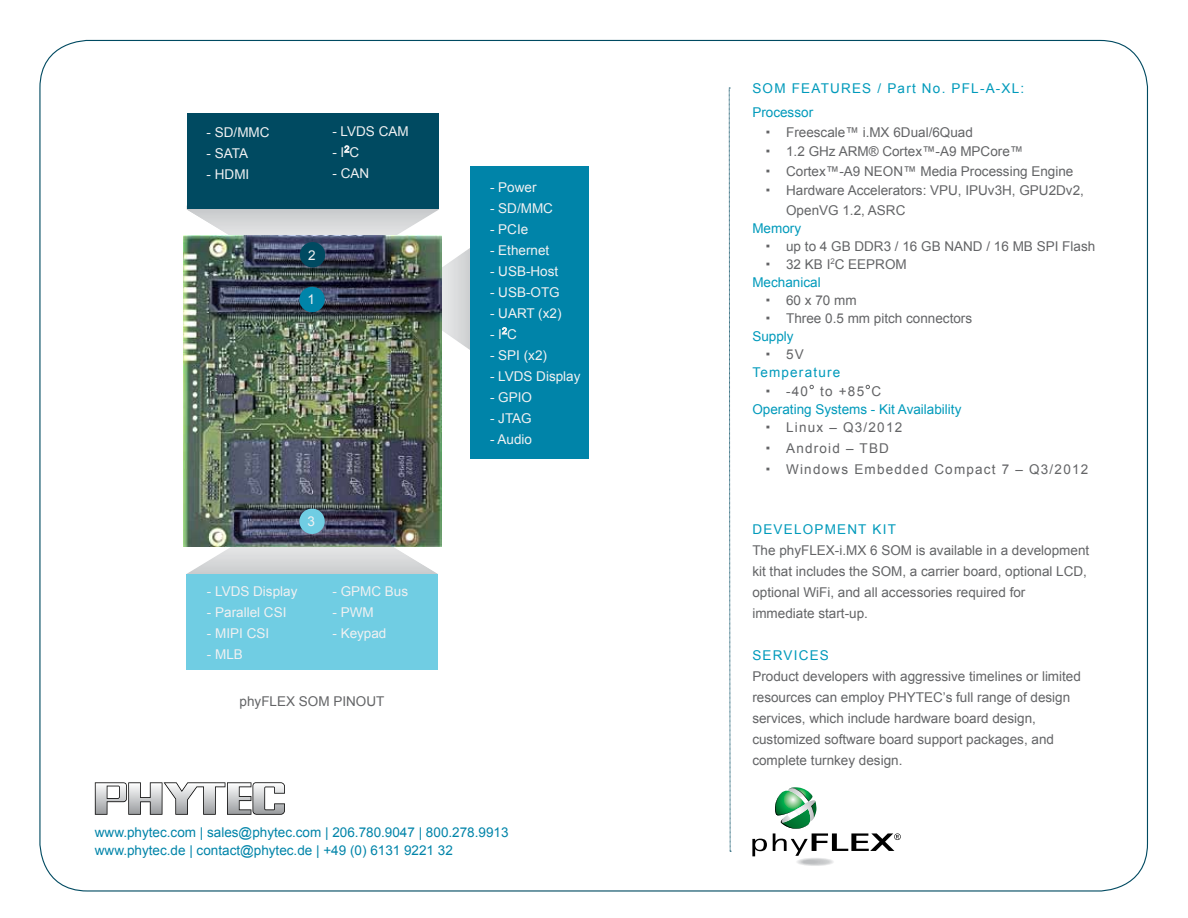
<style>
.page{position:relative;width:1188px;height:918px;background:#fff}
.page>*{position:absolute;margin:0;border:0;box-sizing:border-box;transform-origin:0 0}
.t1{font:13.5px/21px "Arial";color:#636466}
.t2{font:13.5px "Arial";color:#f1f1f2}
.t3{font:13.5px/18.6px "Arial";color:#0084a9}
.t4{font:13.5px/24.8px "Arial";letter-spacing:.09em;color:#009abb}
.t5{font:13.5px/21px "Arial";letter-spacing:.09em;color:#636466}
.t6{font:13.5px "Arial";color:#009abb}
.s1{font-weight:900}
</style>
<div class="page">
<svg style="left:729px;top:88px;width:2px;height:764px"></svg>
<svg style="left:95px;top:782px;width:190px;height:33px"></svg>
<svg style="left:187px;top:547px;width:251px;height:28px"></svg>
<div style="left:186px;top:575px;width:252px;height:95px;background:#70cde3"></div>
<div style="left:187px;top:114px;width:251px;height:95px;background:#004a61"></div>
<svg style="left:752px;top:839px;width:15px;height:17px"></svg>
<div style="left:796px;top:858px;width:38px;height:8px;background:#f6f6f6;border-radius:50%"></div>
<div style="left:797px;top:858px;width:36px;height:8px;background:#efeff0;border-radius:50%"></div>
<div style="left:798px;top:858px;width:35px;height:8px;background:#e4e4e5;border-radius:50%"></div>
<div style="left:799px;top:859px;width:32px;height:6px;background:#e0e1e2;border-radius:50%"></div>
<div style="left:800px;top:859px;width:31px;height:6px;background:#dcddde;border-radius:50%"></div>
<div style="left:800px;top:859px;width:30px;height:6px;background:#d7d9da;border-radius:50%"></div>
<div style="left:801px;top:859px;width:28px;height:6px;background:#cacccd;border-radius:50%"></div>
<hr style="left:803px;top:860px;width:20px;height:4px;background:#c7c8ca;border-radius:50%">
<hr style="left:803px;top:860px;width:18px;height:4px;background:#bdbfc1;border-radius:50%">
<svg style="left:773px;top:787px;width:128px;height:74px"></svg>
<svg style="left:187px;top:206px;width:283px;height:147px"></svg>
<div style="left:470px;top:166px;width:119px;height:293px;background:#0084a9"></div>
<svg style="left:501px;top:327px;width:6px;height:8px"></svg>
<svg style="left:344px;top:146px;width:5px;height:7px"></svg>
<img style="left:184px;top:236px;width:257px;height:311px">
<div style="left:299px;top:509px;width:26px;height:25px;background:#70cde3;border-radius:50%"></div>
<div style="left:299px;top:287px;width:26px;height:25px;background:#0084a9;border-radius:50%"></div>
<div style="left:300px;top:242px;width:25px;height:25px;background:#004a61;border-radius:50%"></div>
<svg style="left:809px;top:384px;width:5px;height:5px"></svg>
<svg style="left:865px;top:384px;width:5px;height:5px"></svg>
<p class="t2" style="left:207px;top:123px;width:64px">- SD/MMC</p>
<p class="t2" style="left:207px;top:144px;width:43px">- SATA</p>
<p class="t2" style="left:207px;top:165px;width:44px">- HDMI</p>
<p class="t2" style="left:332px;top:122px;width:78px">- LVDS CAM</p>
<p class="t2" style="left:332px;top:143px;width:28px">- I<sup>2</sup>C</p>
<p class="t2" style="left:332px;top:164px;width:38px">- CAN</p>
<p class="t2" style="left:308px;top:246px;width:9px">2</p>
<p class="t2" style="left:308px;top:291px;width:9px">1</p>
<p class="t2" style="left:308px;top:513px;width:9px">3</p>
<p class="t2" style="left:207px;top:582px;width:92px">- LVDS Display</p>
<p class="t2" style="left:207px;top:603px;width:81px">- Parallel CSI</p>
<p class="t2" style="left:207px;top:624px;width:64px">- MIPI CSI</p>
<p class="t2" style="left:207px;top:645px;width:38px">- MLB</p>
<p class="t2" style="left:332px;top:582px;width:77px">- GPMC Bus</p>
<p class="t2" style="left:332px;top:603px;width:43px">- PWM</p>
<p class="t2" style="left:332px;top:624px;width:56px">- Keypad</p>
<p class="t1" style="left:240px;top:691px;width:146px">phyFLEX SOM PINOUT</p>
<p class="t2" style="left:490px;top:178px;width:48px">- Power</p>
<p class="t2" style="left:490px;top:199px;width:64px">- SD/MMC</p>
<p class="t2" style="left:490px;top:220px;width:40px">- PCIe</p>
<p class="t2" style="left:490px;top:241px;width:61px">- Ethernet</p>
<p class="t2" style="left:490px;top:262px;width:70px">- USB-Host</p>
<p class="t2" style="left:490px;top:283px;width:71px">- USB-OTG</p>
<p class="t2" style="left:490px;top:304px;width:73px">- UART (x2)</p>
<p class="t2" style="left:490px;top:325px;width:28px">- I<sup>2</sup>C</p>
<p class="t2" style="left:490px;top:346px;width:59px">- SPI (x2)</p>
<p class="t2" style="left:490px;top:367px;width:92px">- LVDS Display</p>
<p class="t2" style="left:490px;top:388px;width:44px">- GPIO</p>
<p class="t2" style="left:490px;top:409px;width:43px">- JTAG</p>
<p class="t2" style="left:490px;top:430px;width:44px">- Audio</p>
<p class="t3" style="left:95px;top:823px;width:415px">www.phytec.com | sales@phytec.com | 206.780.9047 | 800.278.9913 www.phytec.de | contact@phytec.de | +49 (0) 6131 9221 32</p>
<p class="t4" style="left:752px;top:76px;width:273px">SOM FEATURES / Part No. PFL-A-XL:<br>Processor</p>
<p class="t1" style="left:766px;top:122px;width:209px"><span class="s1">∙</span> Freescale™ i.MX 6Dual/6Quad</p>
<p class="t1" style="left:766px;top:141px;width:259px"><span class="s1">∙</span> 1.2 GHz ARM® Cortex™-A9 MPCore™</p>
<p class="t1" style="left:766px;top:161px;width:309px"><span class="s1">∙</span> Cortex™-A9 NEON™ Media Processing Engine</p>
<p class="t1" style="left:766px;top:180px;width:320px"><span class="s1">∙</span> Hardware Accelerators: VPU, IPUv3H, GPU2Dv2,</p>
<p class="t1" style="left:786px;top:200px;width:121px">OpenVG 1.2, ASRC</p>
<p class="t6" style="left:752px;top:219px;width:50px">Memory</p>
<p class="t1" style="left:766px;top:236px;width:331px"><span class="s1">∙</span> up to 4 GB DDR3 / 16 GB NAND / 16 MB SPI Flash</p>
<p class="t1" style="left:766px;top:254px;width:142px"><span class="s1">∙</span> 32 KB I<sup>2</sup>C EEPROM</p>
<p class="t6" style="left:752px;top:273px;width:70px">Mechanical</p>
<p class="t1" style="left:766px;top:290px;width:92px"><span class="s1">∙</span> 60 x 70 mm</p>
<p class="t1" style="left:766px;top:308px;width:208px"><span class="s1">∙</span> Three 0.5 mm pitch connectors</p>
<p class="t6" style="left:752px;top:327px;width:43px">Supply</p>
<p class="t1" style="left:766px;top:344px;width:39px"><span class="s1">∙</span> 5V</p>
<p class="t4" style="left:752px;top:360px;width:89px">Temperature</p>
<p class="t1" style="left:766px;top:381px;width:117px"><span class="s1">∙</span> -40 to +85 C</p>
<p class="t6" style="left:752px;top:401px;width:211px">Operating Systems - Kit Availability</p>
<p class="t5" style="left:766px;top:417px;width:138px"><span class="s1">∙</span> Linux – Q3/2012</p>
<p class="t5" style="left:766px;top:438px;width:324px"><span class="s1">∙</span> Android – TBD<br><span class="s1">∙</span> Windows Embedded Compact 7 – Q3/2012</p>
<p class="t4" style="left:752px;top:517px;width:145px">DEVELOPMENT KIT</p>
<p class="t1" style="left:752px;top:540px;width:338px">The phyFLEX-i.MX 6 SOM is available in a development kit that includes the SOM, a carrier board, optional LCD, optional WiFi, and all accessories required for immediate start-up.</p>
<p class="t4" style="left:752px;top:643px;width:78px">SERVICES</p>
<p class="t1" style="left:752px;top:666px;width:330px">Product developers with aggressive timelines or limited resources can employ PHYTEC’s full range of design services, which include hardware board design, customized software board support packages, and complete turnkey design.</p>
</div>
